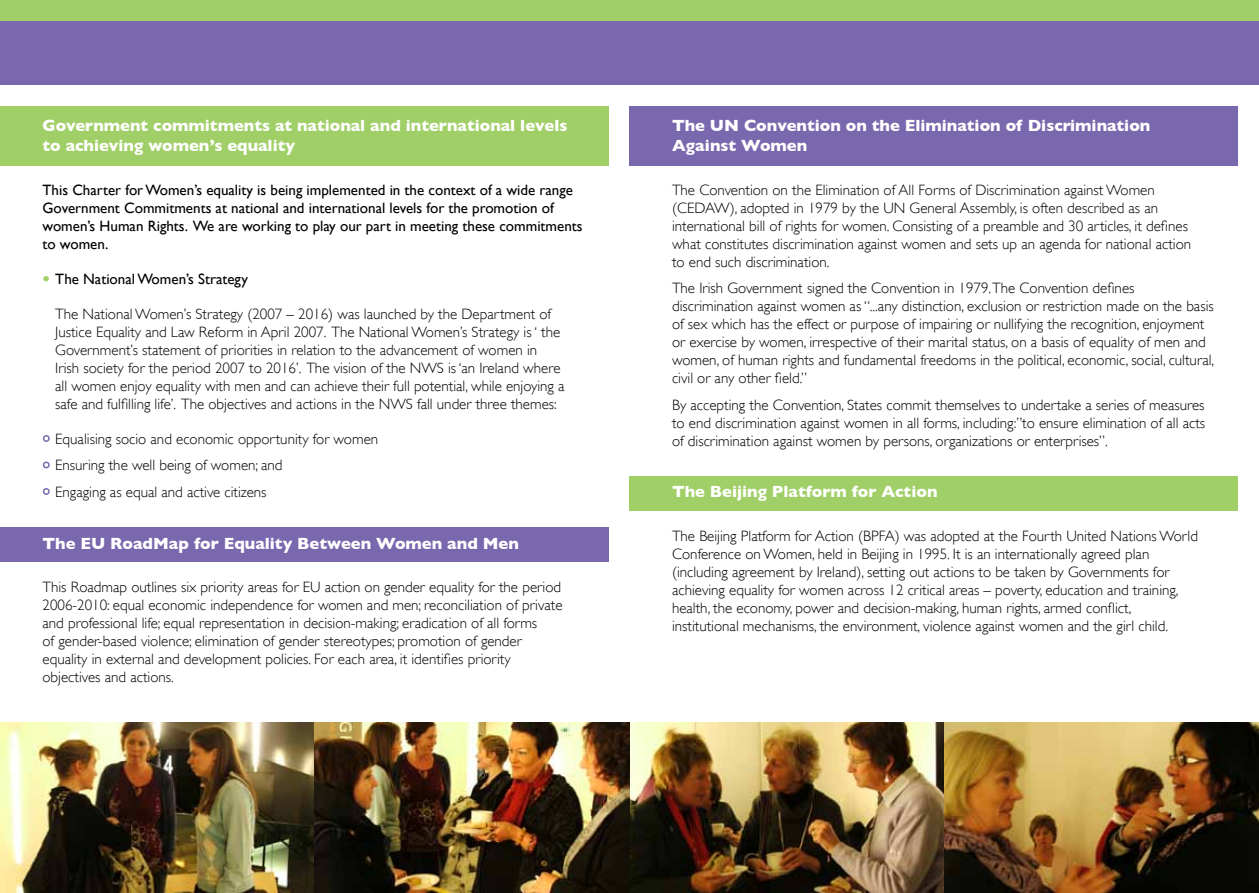
<style>
.page{position:relative;width:1259px;height:893px;background:#fff}
.page>*{position:absolute;margin:0;border:0;box-sizing:border-box;transform-origin:0 0}
.t1{font:700 16.5px/19.8px "Gill Sans";color:#fff}
.t2{font:300 15px/18px "Gill Sans";color:#000}
.t3{font:15px/18px "Gill Sans";color:#000}
.s1{font-family:"Helvetica Neue";font-weight:700;color:#a0cf67}
</style>
<div class="page">
<div style="left:0;top:0;width:1259px;height:21px;background:#a0cf67"></div>
<div style="left:0;top:21px;width:1259px;height:64px;background:#7a68ae"></div>
<div style="left:0;top:528px;width:608px;height:34px;background:#7a68ae"></div>
<div style="left:0;top:106px;width:608px;height:60px;background:#a0cf67"></div>
<svg style="left:42px;top:435px;width:8px;height:7px"></svg>
<svg style="left:42px;top:461px;width:8px;height:8px"></svg>
<svg style="left:42px;top:488px;width:8px;height:7px"></svg>
<div style="left:629px;top:477px;width:608px;height:34px;background:#a0cf67"></div>
<div style="left:629px;top:106px;width:608px;height:60px;background:#7a68ae"></div>
<img style="left:0;top:723px;width:1259px;height:170px">
<p class="t1" style="left:43px;top:116px;width:526px">Government commitments at national and international levels to achieving women’s equality</p>
<p class="t3" style="left:43px;top:181px;width:541px">This Charter for Women’s equality is being implemented in the context of a wide range Government Commitments at national and international levels for the promotion of women’s Human Rights. We are working to play our part in meeting these commitments to women.</p>
<p class="t3" style="left:43px;top:270px;width:207px"><span class="s1">•</span> The National Women’s Strategy</p>
<p class="t2" style="left:55px;top:305px;width:511px">The National Women’s Strategy (2007 – 2016) was launched by the Department of Justice Equality and Law Reform in April 2007. The National Women’s Strategy is ‘ the Government’s statement of priorities in relation to the advancement of women in Irish society for the period 2007 to 2016’. The vision of the NWS is ‘an Ireland where all women enjoy equality with men and can achieve their full potential, while enjoying a safe and fulfilling life’. The objectives and actions in the NWS fall under three themes:</p>
<p class="t2" style="left:55px;top:425px;width:324px;line-height:26.5px">Equalising socio and economic opportunity for women<br>Ensuring the well being of women; and<br>Engaging as equal and active citizens</p>
<p class="t1" style="left:43px;top:533px;width:478px">The EU RoadMap for Equality Between Women and Men</p>
<p class="t2" style="left:43px;top:578px;width:521px">This Roadmap outlines six priority areas for EU action on gender equality for the period 2006-2010: equal economic independence for women and men; reconciliation of private and professional life; equal representation in decision-making; eradication of all forms<br>of gender-based violence; elimination of gender stereotypes; promotion of gender equality in external and development policies. For each area, it identifies priority objectives and actions.</p>
<p class="t1" style="left:672px;top:116px;width:480px">The UN Convention on the Elimination of Discrimination<br>Against Women</p>
<p class="t2" style="left:672px;top:181px;width:521px">The Convention on the Elimination of All Forms of Discrimination against Women (CEDAW), adopted in 1979 by the UN General Assembly, is often described as an international bill of rights for women. Consisting of a preamble and 30 articles, it defines what constitutes discrimination against women and sets up an agenda for national action to end such discrimination.</p>
<p class="t2" style="left:672px;top:279px;width:544px">The Irish Government signed the Convention in 1979.The Convention defines discrimination against women as “...any distinction, exclusion or restriction made on the basis of sex which has the effect or purpose of impairing or nullifying the recognition, enjoyment or exercise by women, irrespective of their marital status, on a basis of equality of men and women, of human rights and fundamental freedoms in the political, economic, social, cultural, civil or any other field.”</p>
<p class="t2" style="left:672px;top:396px;width:535px;text-align:justify">By accepting the Convention, States commit themselves to undertake a series of measures to end discrimination against women in all forms, including:”to ensure elimination of all acts of discrimination against women by persons, organizations or enterprises”.</p>
<p class="t1" style="left:672px;top:482px;width:267px">The Beijing Platform for Action</p>
<p class="t2" style="left:672px;top:527px;width:527px">The Beijing Platform for Action (BPFA) was adopted at the Fourth United Nations World Conference on Women, held in Beijing in 1995. It is an internationally agreed plan (including agreement by Ireland), setting out actions to be taken by Governments for achieving equality for women across 12 critical areas – poverty, education and training, health, the economy, power and decision-making, human rights, armed conflict, institutional mechanisms, the environment, violence against women and the girl child.</p>
</div>
